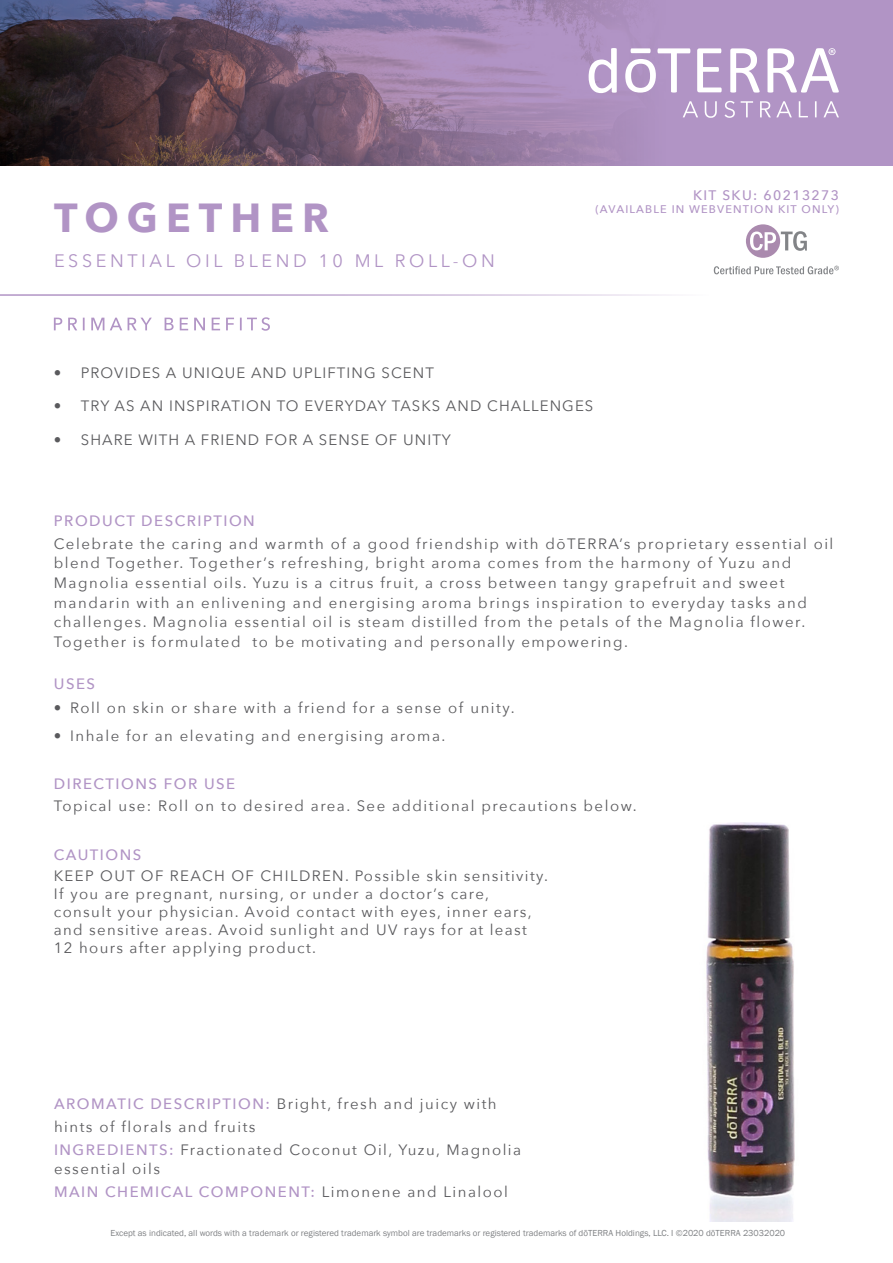
<style>
.page{position:relative;width:893px;height:1263px;background:#fff}
.page>*{position:absolute;margin:0;border:0;box-sizing:border-box;transform-origin:0 0}
.t1{font:700 40.5px "Avenir Next";letter-spacing:.2em;color:#b194c5}
.t2{font:18px "Avenir Next";letter-spacing:.2em;color:#b194c5}
.t3{font:15px/19.5px "Avenir Next";letter-spacing:.1em;color:#5a5a5d}
.t4{font:15px "Avenir Next";letter-spacing:.07em;color:#5a5a5d}
.t5{font:500 15px "Avenir Next";letter-spacing:.1em;color:#b194c5}
.t6{font:500 13.8px "Avenir Next";letter-spacing:.1em;color:#b194c5}
.t7{font:500 11.1px "Avenir Next";letter-spacing:.1em;color:#b194c5}
.t8{font:9px "Franklin Gothic";color:#808285}
.s1{font-weight:500;color:#b194c5}
</style>
<div class="page">
<svg style="left:0;top:0;width:893px;height:166px"></svg>
<svg style="left:730px;top:48px;width:30px;height:45px"></svg>
<svg style="left:697px;top:48px;width:25px;height:44px"></svg>
<svg style="left:589px;top:48px;width:28px;height:45px"></svg>
<svg style="left:767px;top:48px;width:72px;height:45px"></svg>
<svg style="left:625px;top:48px;width:65px;height:45px"></svg>
<svg style="left:683px;top:101px;width:156px;height:17px"></svg>
<hr style="left:0;top:294px;width:839px;height:2px;background:#b194c5">
<svg style="left:54px;top:317px;width:216px;height:14px"></svg>
<img style="left:706px;top:822px;width:89px;height:399px">
<svg style="left:714px;top:266px;width:125px;height:8px"></svg>
<svg style="left:746px;top:224px;width:61px;height:34px"></svg>
<h1 class="t1" style="left:54px;top:183px;width:277px">TOGETHER</h1>
<p class="t2" style="left:54px;top:245px;width:442px">ESSENTIAL OIL BLEND 10 ML ROLL-ON</p>
<p class="t6" style="left:693px;top:183px;width:147px">KIT SKU: 60213273</p>
<p class="t7" style="left:595px;top:200px;width:245px">(AVAILABLE IN WEBVENTION KIT ONLY)</p>
<p class="t4" style="left:54px;top:360px;width:382px">• PROVIDES A UNIQUE AND UPLIFTING SCENT</p>
<p class="t4" style="left:54px;top:394px;width:541px">• TRY AS AN INSPIRATION TO EVERYDAY TASKS AND CHALLENGES</p>
<p class="t4" style="left:54px;top:427px;width:398px">• SHARE WITH A FRIEND FOR A SENSE OF UNITY</p>
<p class="t5" style="left:54px;top:508px;width:203px">PRODUCT DESCRIPTION</p>
<p class="t3" style="left:54px;top:533px;width:781px">Celebrate the caring and warmth of a good friendship with dōTERRA’s proprietary essential oil blend Together. Together’s refreshing, bright aroma comes from the harmony of Yuzu and Magnolia essential oils. Yuzu is a citrus fruit, a cross between tangy grapefruit and sweet mandarin with an enlivening and energising aroma brings inspiration to everyday tasks and challenges. Magnolia essential oil is steam distilled from the petals of the Magnolia flower.<br>Together is formulated to be motivating and personally empowering.</p>
<p class="t5" style="left:54px;top:670px;width:43px">USES</p>
<p class="t3" style="left:54px;top:697px;width:462px">• Roll on skin or share with a friend for a sense of unity.</p>
<p class="t3" style="left:54px;top:725px;width:393px">• Inhale for an elevating and energising aroma.</p>
<p class="t5" style="left:54px;top:771px;width:183px">DIRECTIONS FOR USE</p>
<p class="t3" style="left:54px;top:795px;width:584px">Topical use: Roll on to desired area. See additional precautions below.</p>
<p class="t5" style="left:54px;top:841px;width:89px">CAUTIONS</p>
<p class="t3" style="left:54px;top:866px;width:496px;line-height:18px">KEEP OUT OF REACH OF CHILDREN. Possible skin sensitivity.<br>If you are pregnant, nursing, or under a doctor’s care, consult your physician. Avoid contact with eyes, inner ears, and sensitive areas. Avoid sunlight and UV rays for at least 12 hours after applying product.</p>
<p class="t3" style="left:54px;top:1091px;width:469px;line-height:23px"><span class="s1">AROMATIC DESCRIPTION:</span> Bright, fresh and juicy with hints of florals and fruits<br><span class="s1">INGREDIENTS:</span> Fractionated Coconut Oil, Yuzu, Magnolia</p>
<p class="t3" style="left:54px;top:1157px;width:455px;line-height:23px">essential oils<br><span class="s1">MAIN CHEMICAL COMPONENT:</span> Limonene and Linalool</p>
<p class="t8" style="left:111px;top:1228px;width:676px">Except as indicated, all words with a trademark or registered trademark symbol are trademarks or registered trademarks of dōTERRA Holdings, LLC. I ©2020 dōTERRA 23032020</p>
</div>
